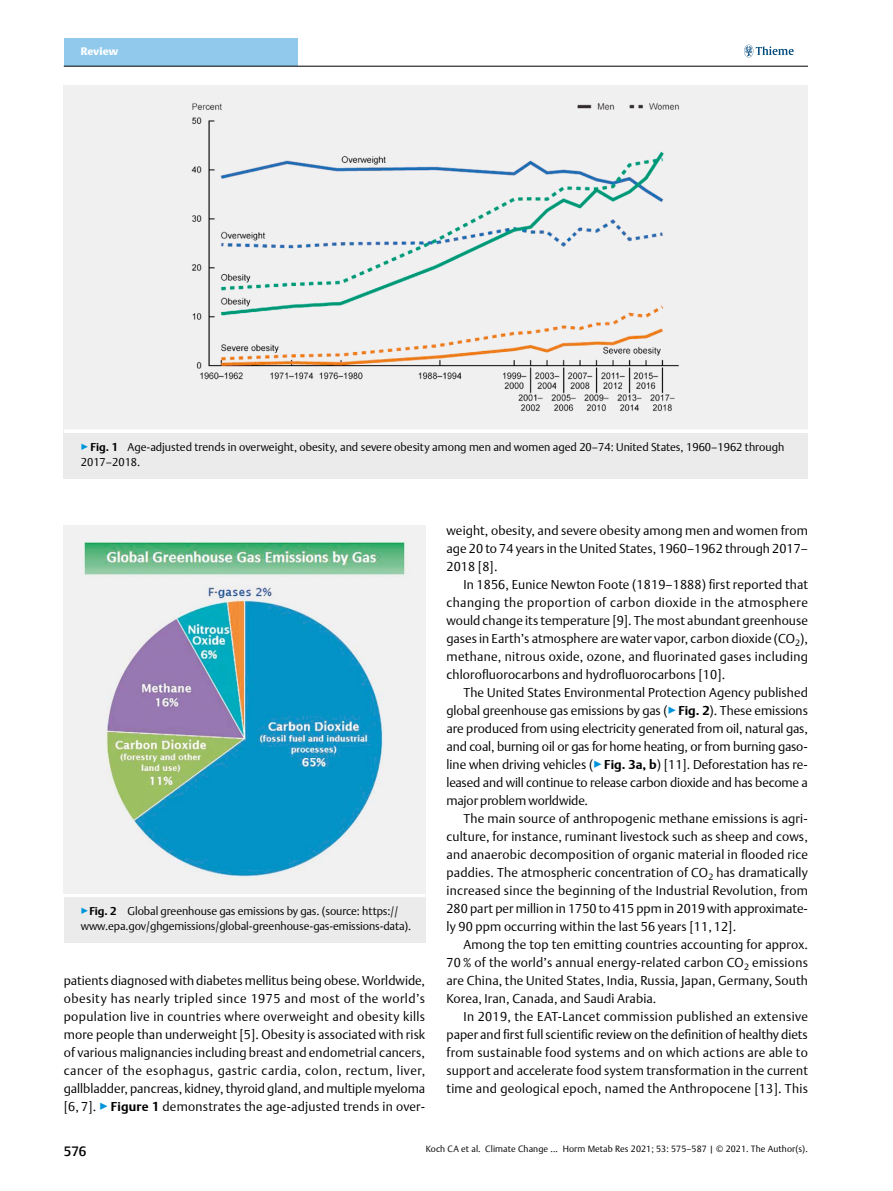
<style>
.page{position:relative;width:893px;height:1191px;background:#fff}
.page>*{position:absolute;margin:0;border:0;box-sizing:border-box;transform-origin:0 0}
.t1{font:500 13.5px "Thieme Argo 2011";color:#000}
.t2{font:300 12.75px/18px "Thieme Argo 2011";letter-spacing:.01em;color:#000;text-align:justify}
.t3{font:300 11.25px/15px "Thieme Argo 2011";letter-spacing:-.01em;color:#000}
.t4{font:900 10.8px "Thieme Argo 2011";letter-spacing:-.005em;color:#fff}
.t5{font:300 9px "Thieme Argo 2011";letter-spacing:.01em;color:#000}
.s1{color:#0095da}
.s2{font-weight:700}
</style>
<div class="page">
<div style="left:64px;top:38px;width:234px;height:28px;background:#91c9ed"></div>
<svg style="left:744px;top:45px;width:50px;height:12px"></svg>
<hr style="left:64px;top:66px;width:744px;height:1px;background:#000">
<div style="left:64px;top:86px;width:744px;height:343px;background:#f0f0f0"></div>
<div style="left:64px;top:429px;width:744px;height:50px;background:#ebebec"></div>
<hr style="left:64px;top:429px;width:744px;height:4px;background:#fff">
<div style="left:64px;top:893px;width:361px;height:50px;background:#ebebec"></div>
<svg style="left:64px;top:894px;width:361px;height:3px"></svg>
<img style="left:64px;top:526px;width:361px;height:367px">
<p class="t4" style="left:81px;top:44px;width:39px">Review</p>
<p class="t3" style="left:81px;top:439px;width:705px"><span class="s1">▶</span><span class="s2">Fig. 1</span> Age-adjusted trends in overweight, obesity, and severe obesity among men and women aged 20–74: United States, 1960–1962 through<br>2017–2018.</p>
<p class="t3" style="left:81px;top:903px;width:332px"><span class="s1">▶</span><span class="s2">Fig. 2</span> Global greenhouse gas emissions by gas. (source: https:// www.epa.gov/ghgemissions/global-greenhouse-gas-emissions-data).</p>
<p class="t2" style="left:64px;top:971px;width:363px">patients diagnosed with diabetes mellitus being obese. Worldwide, obesity has nearly tripled since 1975 and most of the world’s population live in countries where overweight and obesity kills more people than underweight [5]. Obesity is associated with risk of various malignancies including breast and endometrial cancers, cancer of the esophagus, gastric cardia, colon, rectum, liver, gallbladder, pancreas, kidney, thyroid gland, and multiple myeloma [6, 7]. <span class="s1">▶</span><span class="s2">Figure 1</span> demonstrates the age-adjusted trends in over-</p>
<p class="t2" style="left:446px;top:521px;width:363px">weight, obesity, and severe obesity among men and women from age 20 to 74 years in the United States, 1960–1962 through 2017– 2018 [8].</p>
<p class="t2" style="left:446px;top:575px;width:363px;text-indent:17px">In 1856, Eunice Newton Foote (1819–1888) first reported that changing the proportion of carbon dioxide in the atmosphere would change its temperature [9]. The most abundant greenhouse gases in Earth’s atmosphere are water vapor, carbon dioxide (CO<sub>2</sub>), methane, nitrous oxide, ozone, and fluorinated gases including chlorofluorocarbons and hydrofluorocarbons [10].</p>
<p class="t2" style="left:446px;top:683px;width:363px;text-indent:17px">The United States Environmental Protection Agency published global greenhouse gas emissions by gas (<span class="s1">▶</span><span class="s2">Fig. 2</span>). These emissions are produced from using electricity generated from oil, natural gas, and coal, burning oil or gas for home heating, or from burning gaso&shy;line when driving vehicles (<span class="s1">▶</span><span class="s2">Fig. 3a, b</span>) [11]. Deforestation has re&shy;leased and will continue to release carbon dioxide and has become a major problem worldwide.</p>
<p class="t2" style="left:446px;top:809px;width:363px;text-indent:17px">The main source of anthropogenic methane emissions is agri&shy;culture, for instance, ruminant livestock such as sheep and cows, and anaerobic decomposition of organic material in flooded rice paddies. The atmospheric concentration of CO<sub>2</sub> has dramatically increased since the beginning of the Industrial Revolution, from 280 part per million in 1750 to 415 ppm in 2019 with approximate&shy;ly 90 ppm occurring within the last 56 years [11, 12].</p>
<p class="t2" style="left:446px;top:935px;width:363px;text-indent:17px">Among the top ten emitting countries accounting for approx.<br>70 % of the world’s annual energy-related carbon CO<sub>2</sub> emissions are China, the United States, India, Russia, Japan, Germany, South Korea, Iran, Canada, and Saudi Arabia.</p>
<p class="t2" style="left:446px;top:1007px;width:363px;text-indent:17px">In 2019, the EAT-Lancet commission published an extensive paper and first full scientific review on the definition of healthy diets from sustainable food systems and on which actions are able to support and accelerate food system transformation in the current time and geological epoch, named the Anthropocene [13]. This</p>
<p class="t1" style="left:64px;top:1142px;width:24px">576</p>
<p class="t5" style="left:426px;top:1143px;width:383px">Koch CA et al. Climate Change ... Horm Metab Res 2021; 53: 575–587 | © 2021. The Author(s).</p>
</div>
